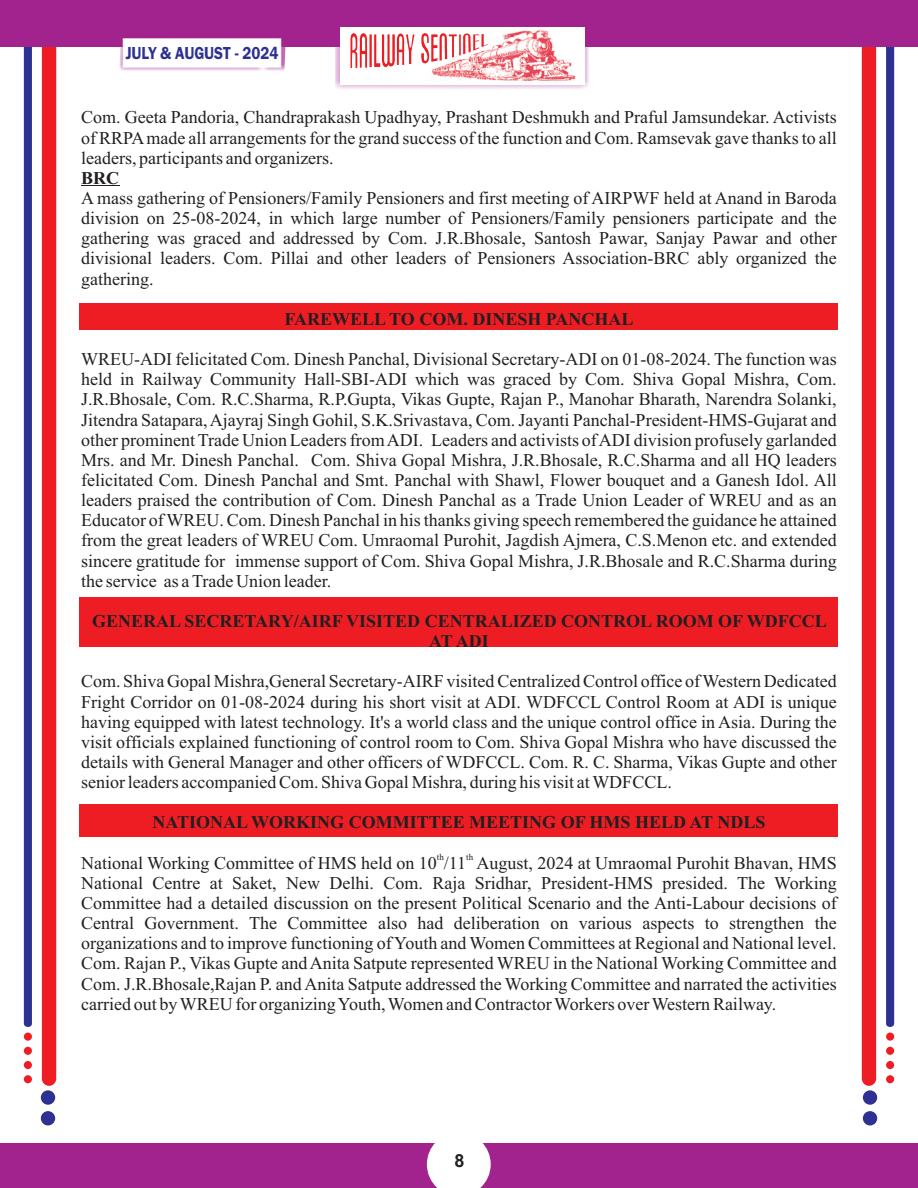
<style>
.page{position:relative;width:918px;height:1188px;background:#fff}
.page>*{position:absolute;margin:0;border:0;box-sizing:border-box;transform-origin:0 0}
.t1{font:18px/20.1px "Times New Roman";color:#231f20;text-align:justify}
.t2{font:700 18px/20.1px "Times New Roman";color:#231f20;text-align:center}
.t3{font:600 18px "Franklin Gothic";color:#2e3092;scale:.86 1}
.t4{font:700 18px "Arial";color:#231f20}
.t5{font:9px "Times New Roman";color:#231f20}
</style>
<div class="page">
<div style="left:862px;top:47px;width:14px;height:1039px;background:#ee1d23"></div>
<svg style="left:886px;top:47px;width:8px;height:980px"></svg>
<div style="left:886px;top:1033px;width:8px;height:8px;background:#ee1d23;border-radius:50%"></div>
<div style="left:886px;top:1047px;width:8px;height:8px;background:#ee1d23;border-radius:50%"></div>
<div style="left:886px;top:1061px;width:8px;height:8px;background:#ee1d23;border-radius:50%"></div>
<div style="left:863px;top:1090px;width:14px;height:15px;background:#2e3092;border-radius:50%"></div>
<div style="left:863px;top:1111px;width:14px;height:14px;background:#2e3092;border-radius:50%"></div>
<div style="left:886px;top:1075px;width:8px;height:8px;background:#ee1d23;border-radius:50%"></div>
<div style="left:42px;top:47px;width:14px;height:1039px;background:#ee1d23"></div>
<div style="left:24px;top:47px;width:8px;height:980px;background:#2e3092"></div>
<div style="left:24px;top:1033px;width:8px;height:8px;background:#ee1d23;border-radius:50%"></div>
<div style="left:24px;top:1047px;width:8px;height:8px;background:#ee1d23;border-radius:50%"></div>
<div style="left:24px;top:1061px;width:8px;height:8px;background:#ee1d23;border-radius:50%"></div>
<div style="left:41px;top:1090px;width:14px;height:15px;background:#2e3092;border-radius:50%"></div>
<div style="left:41px;top:1111px;width:14px;height:14px;background:#2e3092;border-radius:50%"></div>
<div style="left:24px;top:1075px;width:8px;height:8px;background:#ee1d23;border-radius:50%"></div>
<div style="left:0;top:0;width:918px;height:47px;background:#a2238e"></div>
<svg style="left:335px;top:27px;width:254px;height:62px"></svg>
<div style="left:340px;top:27px;width:244px;height:58px;background:#fff"></div>
<img style="left:414px;top:29px;width:161px;height:52px">
<hr style="left:369px;top:34px;width:3px;height:33px;background:#ee1d23">
<svg style="left:351px;top:33px;width:16px;height:35px"></svg>
<svg style="left:374px;top:34px;width:40px;height:33px"></svg>
<svg style="left:421px;top:33px;width:67px;height:30px"></svg>
<div style="left:0;top:1143px;width:918px;height:45px;background:#a2238e"></div>
<svg style="left:427px;top:1143px;width:64px;height:45px"></svg>
<svg style="left:119px;top:38px;width:167px;height:32px"></svg>
<div style="left:123px;top:39px;width:158px;height:28px;background:#fff"></div>
<div style="left:80px;top:303px;width:758px;height:26px;background:#ee1d23"></div>
<div style="left:80px;top:597px;width:758px;height:50px;background:#ee1d23"></div>
<div style="left:80px;top:804px;width:758px;height:32px;background:#ee1d23"></div>
<hr style="left:81px;top:186px;width:38px;height:1px;background:#231f20">
<p class="t3" style="left:126px;top:46px;width:179px">JULY &amp; AUGUST - 2024</p>
<p class="t1" style="left:81px;top:109px;width:757px">Com. Geeta Pandoria, Chandraprakash Upadhyay, Prashant Deshmukh and Praful Jamsundekar. Activists of RRPAmade all arrangements for the grand success of the function and Com. Ramsevak gave thanks to all leaders, participants and organizers.</p>
<p class="t2" style="left:81px;top:170px;width:39px">BRC</p>
<p class="t1" style="left:81px;top:190px;width:757px">A mass gathering of Pensioners/Family Pensioners and first meeting of AIRPWF held at Anand in Baroda division on 25-08-2024, in which large number of Pensioners/Family pensioners participate and the gathering was graced and addressed by Com. J.R.Bhosale, Santosh Pawar, Sanjay Pawar and other divisional leaders. Com. Pillai and other leaders of Pensioners Association-BRC ably organized the gathering.</p>
<p class="t2" style="left:284px;top:311px;width:351px">FAREWELL TO COM. DINESH PANCHAL</p>
<p class="t1" style="left:81px;top:351px;width:757px">WREU-ADI felicitated Com. Dinesh Panchal, Divisional Secretary-ADI on 01-08-2024. The function was held in Railway Community Hall-SBI-ADI which was graced by Com. Shiva Gopal Mishra, Com.<br>J.R.Bhosale, Com. R.C.Sharma, R.P.Gupta, Vikas Gupte, Rajan P., Manohar Bharath, Narendra Solanki, Jitendra Satapara, Ajayraj Singh Gohil, S.K.Srivastava, Com. Jayanti Panchal-President-HMS-Gujarat and other prominent Trade Union Leaders from ADI. Leaders and activists of ADI division profusely garlanded Mrs. and Mr. Dinesh Panchal. Com. Shiva Gopal Mishra, J.R.Bhosale, R.C.Sharma and all HQ leaders felicitated Com. Dinesh Panchal and Smt. Panchal with Shawl, Flower bouquet and a Ganesh Idol. All leaders praised the contribution of Com. Dinesh Panchal as a Trade Union Leader of WREU and as an Educator of WREU. Com. Dinesh Panchal in his thanks giving speech remembered the guidance he attained from the great leaders of WREU Com. Umraomal Purohit, Jagdish Ajmera, C.S.Menon etc. and extended sincere gratitude for immense support of Com. Shiva Gopal Mishra, J.R.Bhosale and R.C.Sharma during the service as a Trade Union leader.</p>
<p class="t2" style="left:92px;top:613px;width:736px">GENERAL SECRETARY/AIRF VISITED CENTRALIZED CONTROL ROOM OF WDFCCL<br>AT ADI</p>
<p class="t1" style="left:81px;top:673px;width:757px">Com. Shiva Gopal Mishra,General Secretary-AIRF visited Centralized Control office of Western Dedicated Fright Corridor on 01-08-2024 during his short visit at ADI. WDFCCL Control Room at ADI is unique having equipped with latest technology. It's a world class and the unique control office in Asia. During the visit officials explained functioning of control room to Com. Shiva Gopal Mishra who have discussed the details with General Manager and other officers of WDFCCL. Com. R. C. Sharma, Vikas Gupte and other senior leaders accompanied Com. Shiva Gopal Mishra, during his visit at WDFCCL.</p>
<p class="t2" style="left:152px;top:814px;width:615px">NATIONAL WORKING COMMITTEE MEETING OF HMS HELD AT NDLS</p>
<p class="t5" style="left:437px;top:853px;width:9px">th</p>
<p class="t5" style="left:466px;top:853px;width:9px">th</p>
<p class="t1" style="left:81px;top:854px;width:757px">National Working Committee of HMS held on 10 /11 August, 2024 at Umraomal Purohit Bhavan, HMS National Centre at Saket, New Delhi. Com. Raja Sridhar, President-HMS presided. The Working Committee had a detailed discussion on the present Political Scenario and the Anti-Labour decisions of Central Government. The Committee also had deliberation on various aspects to strengthen the organizations and to improve functioning of Youth and Women Committees at Regional and National level.<br>Com. Rajan P., Vikas Gupte and Anita Satpute represented WREU in the National Working Committee and Com. J.R.Bhosale,Rajan P. and Anita Satpute addressed the Working Committee and narrated the activities carried out by WREU for organizing Youth, Women and Contractor Workers over Western Railway.</p>
<p class="t4" style="left:454px;top:1154px;width:12px">8</p>
</div>
